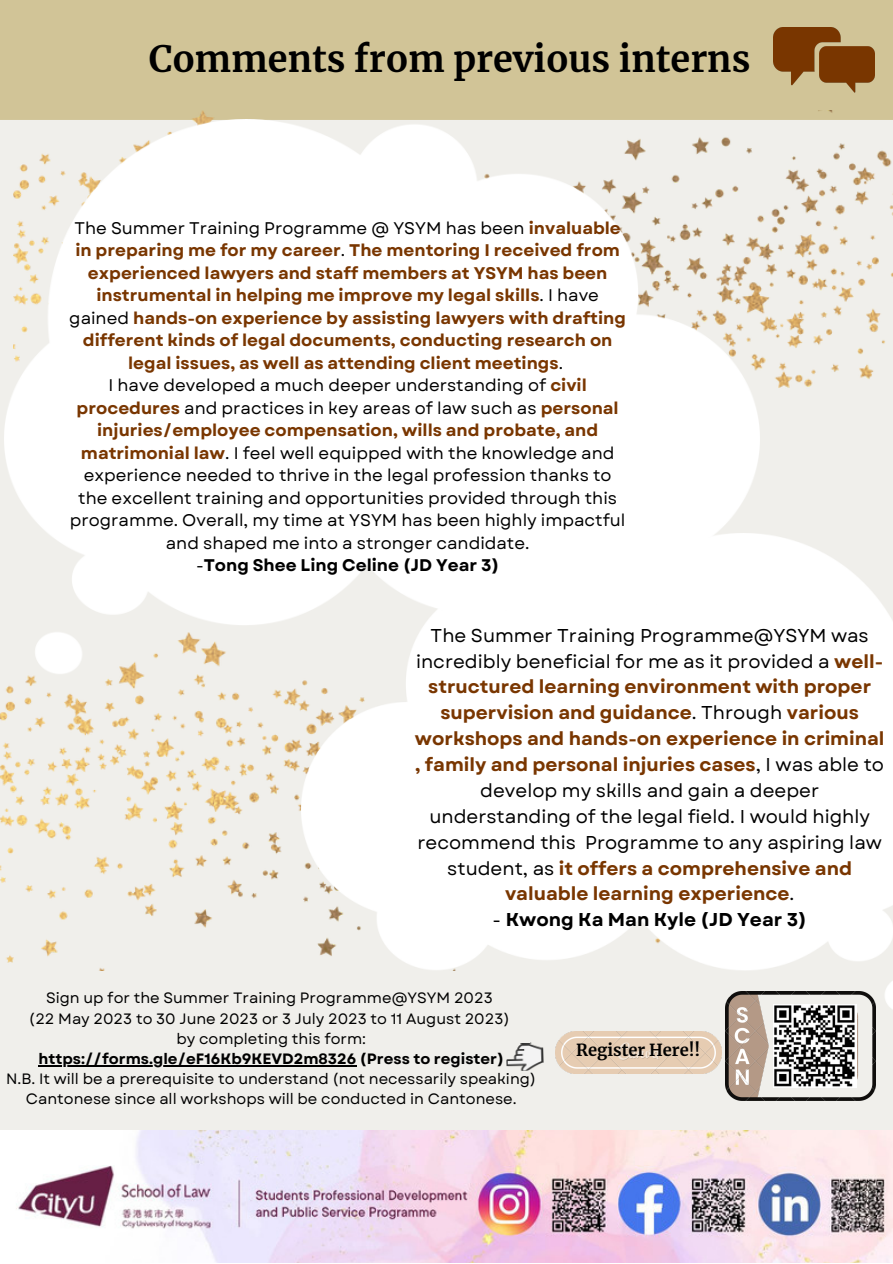
<style>
.page{position:relative;width:893px;height:1264px;background:#fff}
.page>*{position:absolute;margin:0;border:0;box-sizing:border-box;transform-origin:0 0}
.t1{font:700 36px "Merriweather";color:#000}
.t2{font:18.6px/25.8px "Garet";color:#000;text-align:center}
.t3{font:700 18.6px "Garet";color:#000}
.t4{font:700 16.8px/22.5px "Garet";color:#793600;text-align:center}
.t5{font:700 16.5px "Merriweather";color:#000}
.t6{font:15px/20.2px "Garet";color:#000;text-align:center}
.t7{font:700 15px "Garet";color:#000}
.s1{font-weight:400;color:#000}
.s2{color:#000}
.s3{font-weight:700;color:#793600}
.s4{font-weight:400}
</style>
<div class="page">
<div style="left:0;top:0;width:892px;height:1262px;background:#f0efeb"></div>
<img style="left:0;top:1130px;width:892px;height:132px">
<div style="left:0;top:0;width:892px;height:120px;background:#d1c497"></div>
<img style="left:773px;top:28px;width:101px;height:65px">
<img style="left:14px;top:110px;width:878px;height:339px">
<img style="left:0;top:677px;width:302px;height:293px">
<img style="left:302px;top:534px;width:590px;height:481px">
<img style="left:5px;top:120px;width:754px;height:557px">
<img style="left:725px;top:991px;width:149px;height:109px">
<img style="left:773px;top:1004px;width:83px;height:83px">
<img style="left:556px;top:1031px;width:165px;height:42px">
<img style="left:506px;top:1042px;width:37px;height:29px">
<hr style="left:38px;top:1065px;width:318px;height:1px;background:#000">
<h1 class="t1" style="left:149px;top:37px;width:603px">Comments from previous interns</h1>
<p class="t4" style="left:69px;top:217px;width:558px"><span class="s1">The Summer Training Programme @ YSYM has been</span> invaluable in preparing me for my career<span class="s1">.</span> The mentoring I received from experienced lawyers and staff members at YSYM has been instrumental in helping me improve my legal skills<span class="s1">. I have gained</span> hands-on experience by assisting lawyers with drafting different kinds of legal documents, conducting research on legal issues, as well as attending client meetings<span class="s1">.<br>I have developed a much deeper understanding of</span> civil procedures <span class="s1">and practices in key areas of law such as</span> personal injuries/employee compensation, wills and probate, and matrimonial law<span class="s1">. I feel well equipped with the knowledge and experience needed to thrive in the legal profession thanks to the excellent training and opportunities provided through this programme. Overall, my time at YSYM has been highly impactful and shaped me into a stronger candidate.<br>-</span><span class="s2">Tong Shee Ling Celine (JD Year 3)</span></p>
<p class="t2" style="left:415px;top:622px;width:471px">The Summer Training Programme@YSYM was incredibly beneficial for me as it provided a <span class="s3">well&shy;structured learning environment with proper supervision and guidance</span>. Through <span class="s3">various workshops and hands-on experience in criminal , family and personal injuries cases</span>, I was able to develop my skills and gain a deeper understanding of the legal field. I would highly recommend this Programme to any aspiring law student, as <span class="s3">it offers a comprehensive and valuable learning experience</span>.</p>
<p class="t3" style="left:492px;top:906px;width:316px"><span class="s4">-</span> Kwong Ka Man Kyle (JD Year 3)</p>
<p class="t6" style="left:29px;top:987px;width:482px">Sign up for the Summer Training Programme@YSYM 2023<br>(22 May 2023 to 30 June 2023 or 3 July 2023 to 11 August 2023) by completing this form:</p>
<p class="t7" style="left:38px;top:1047px;width:467px">https://forms.gle/eF16Kb9KEVD2m8326 (Press to register)</p>
<p class="t6" style="left:6px;top:1068px;width:531px">N.B. It will be a prerequisite to understand (not necessarily speaking)<br>Cantonese since all workshops will be conducted in Cantonese.</p>
<p class="t5" style="left:576px;top:1039px;width:126px">Register Here!!</p>
</div>
